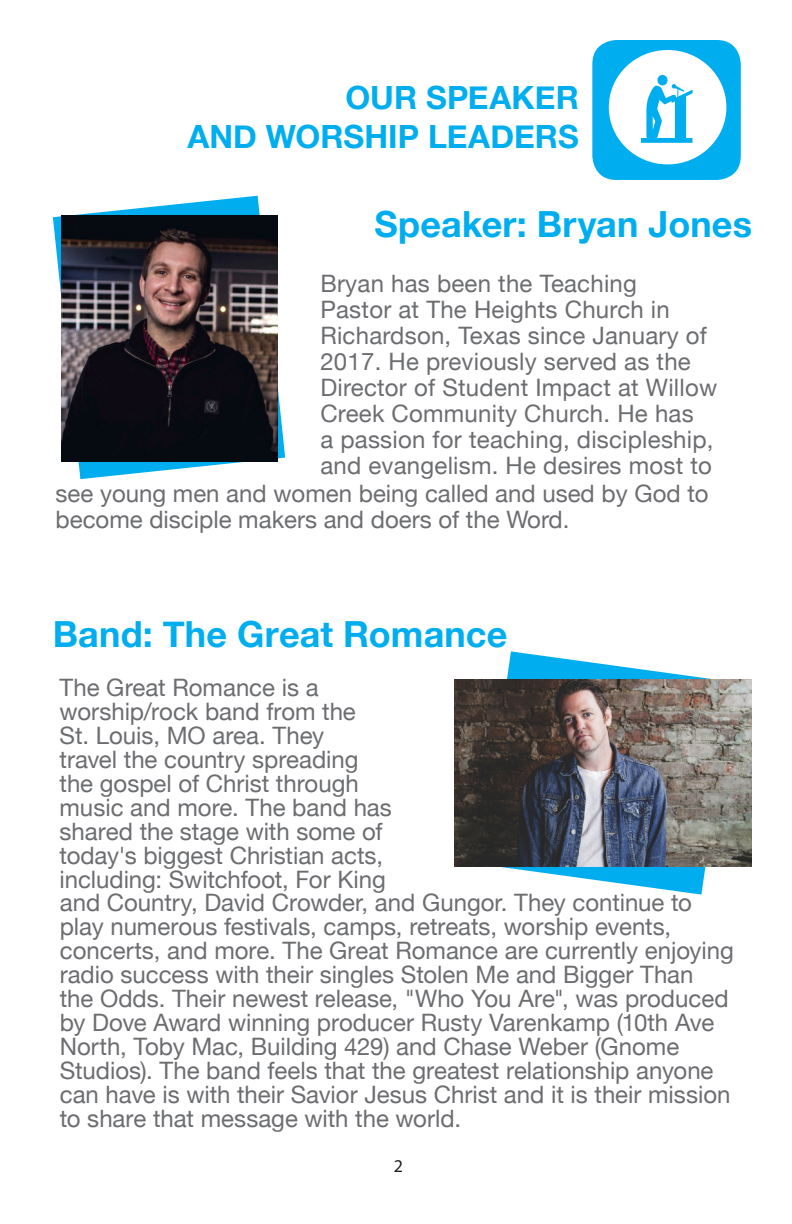
<style>
.page{position:relative;width:792px;height:1224px;background:#fff}
.page>*{position:absolute;margin:0;border:0;box-sizing:border-box;transform-origin:0 0}
.t1{font:700 36px "Helvetica Neue";letter-spacing:.005em;color:#00aeef}
.t2{font:700 32px "Helvetica Neue";color:#00aeef}
.t3{font:24px/24px "Helvetica Neue";color:#6c6d70}
.t4{font:18px "Myriad Pro";color:#231f20}
</style>
<div class="page">
<svg style="left:53px;top:196px;width:232px;height:283px"></svg>
<div style="left:592px;top:40px;width:149px;height:140px;background:#00aeef;border-radius:24px"></div>
<div style="left:613px;top:54px;width:109px;height:106px;background:#fff;border-radius:50%"></div>
<div style="left:609px;top:50px;width:117px;height:114px;border:8px solid #fff;border-radius:50%"></div>
<svg style="left:641px;top:74px;width:52px;height:69px"></svg>
<svg style="left:501px;top:651px;width:210px;height:244px"></svg>
<img style="left:454px;top:679px;width:298px;height:188px">
<img style="left:62px;top:216px;width:216px;height:245px">
<p class="t2" style="left:345px;top:73px;width:235px">OUR SPEAKER</p>
<p class="t2" style="left:187px;top:111px;width:393px">AND WORSHIP LEADERS</p>
<p class="t1" style="left:374px;top:196px;width:379px">Speaker: Bryan Jones</p>
<p class="t3" style="left:320px;top:272px;width:398px;line-height:26px">Bryan has been the Teaching<br>Pastor at The Heights Church in Richardson, Texas since January of 2017. He previously served as the Director of Student Impact at Willow Creek Community Church. He has<br>a passion for teaching, discipleship, and evangelism. He desires most to</p>
<p class="t3" style="left:56px;top:482px;width:655px;line-height:26px">see young men and women being called and used by God to become disciple makers and doers of the Word.</p>
<p class="t1" style="left:53px;top:606px;width:456px">Band: The Great Romance</p>
<p class="t3" style="left:60px;top:676px;width:334px">The Great Romance is a worship/rock band from the<br>St. Louis, MO area. They<br>travel the country spreading the gospel of Christ through music and more. The band has shared the stage with some of today's biggest Christian acts, including: Switchfoot, For King</p>
<p class="t3" style="left:60px;top:892px;width:676px">and Country, David Crowder, and Gungor. They continue to play numerous festivals, camps, retreats, worship events, concerts, and more. The Great Romance are currently enjoying radio success with their singles Stolen Me and Bigger Than<br>the Odds. Their newest release, "Who You Are", was produced by Dove Award winning producer Rusty Varenkamp (10th Ave North, Toby Mac, Building 429) and Chase Weber (Gnome Studios). The band feels that the greatest relationship anyone can have is with their Savior Jesus Christ and it is their mission to share that message with the world.</p>
<p class="t4" style="left:394px;top:1155px;width:11px">2</p>
</div>
